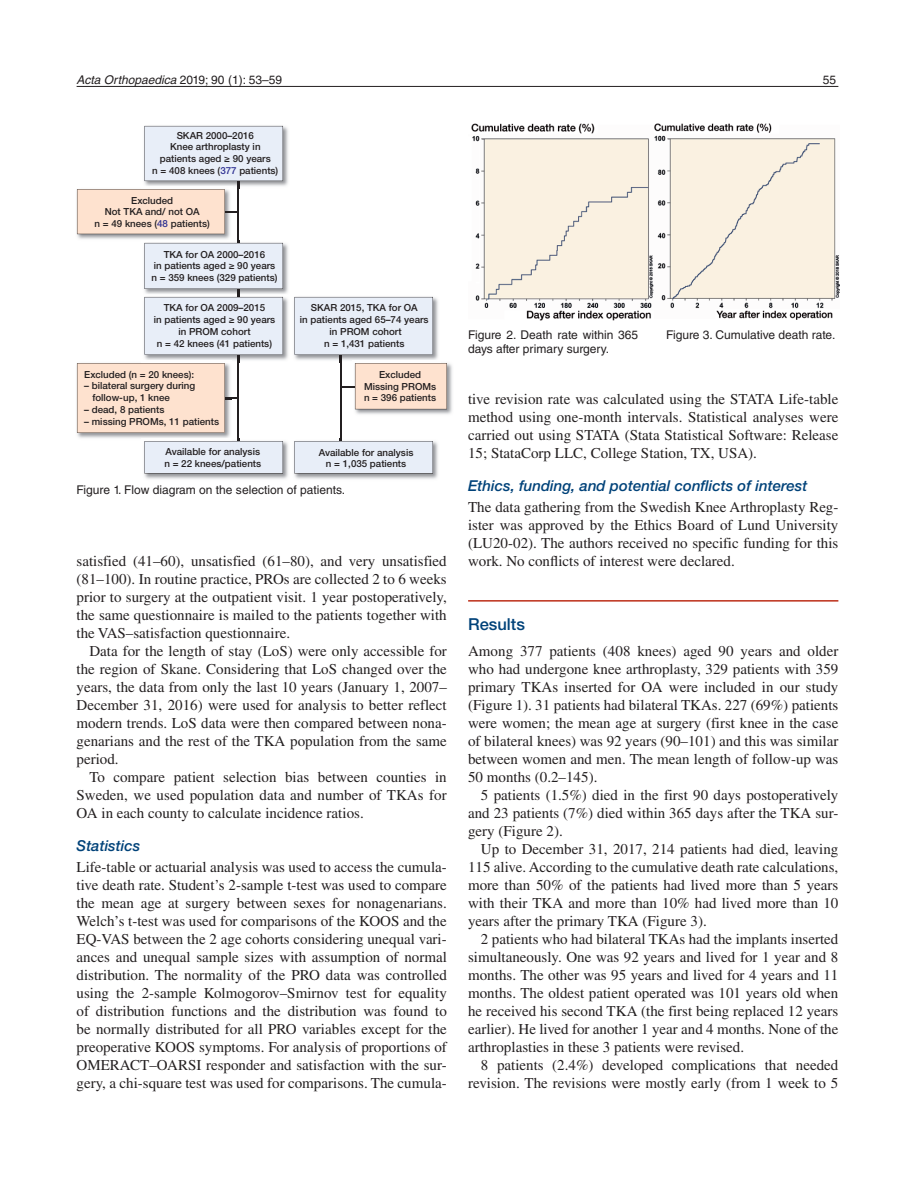
<style>
.page{position:relative;width:915px;height:1191px;background:#fff}
.page>*{position:absolute;margin:0;border:0;box-sizing:border-box;transform-origin:0 0}
.t1{font:500 16.5px "Helvetica Neue LT Std";color:#004279}
.t2{font:15px/18px "Times";color:#231f20;text-align:justify}
.t3{font:italic 500 15px "Helvetica Neue LT Std";color:#004279}
.t4{font:12px/13.5px "Helvetica LT Std";color:#231f20}
.t5{font:italic 12px "Helvetica";color:#231f20}
.t6{font:500 9.75px/11.7px "Helvetica Neue LTW1 G";color:#231f20;text-align:center}
.s1{font-family:"Helvetica LT Std";font-style:normal}
.s2{color:#2e3092}
</style>
<div class="page">
<hr style="left:77px;top:86px;width:761px;height:1px;background:#231f20">
<hr style="left:468px;top:600px;width:370px;height:1px;background:#bc2e18">
<img style="left:471px;top:123px;width:367px;height:197px">
<hr style="left:216px;top:211px;width:22px;height:2px;background:#231f20">
<hr style="left:216px;top:397px;width:22px;height:2px;background:#231f20">
<hr style="left:341px;top:386px;width:22px;height:2px;background:#231f20">
<hr style="left:237px;top:126px;width:2px;height:327px;background:#231f20">
<hr style="left:340px;top:319px;width:1px;height:132px;background:#231f20">
<img style="left:144px;top:125px;width:144px;height:63px">
<img style="left:237px;top:181px;width:2px;height:7px">
<div style="left:144px;top:126px;width:139px;height:55px;background:#e8eef8"></div>
<img style="left:76px;top:190px;width:154px;height:49px">
<img style="left:144px;top:187px;width:88px;height:1px">
<svg style="left:77px;top:189px;width:153px;height:45px;background:#f7ddcb"></svg>
<img style="left:76px;top:363px;width:154px;height:75px">
<svg style="left:77px;top:363px;width:155px;height:70px;background:#f8ddcc"></svg>
<img style="left:354px;top:363px;width:98px;height:51px">
<svg style="left:354px;top:363px;width:93px;height:46px;background:#f9decb"></svg>
<img style="left:144px;top:240px;width:144px;height:54px">
<img style="left:144px;top:240px;width:88px;height:1px">
<img style="left:144px;top:297px;width:144px;height:65px">
<img style="left:237px;top:354px;width:2px;height:8px">
<img style="left:144px;top:361px;width:88px;height:1px">
<svg style="left:144px;top:243px;width:139px;height:111px;background:#e3e8f2"></svg>
<img style="left:294px;top:296px;width:144px;height:66px">
<img style="left:352px;top:361px;width:86px;height:1px">
<div style="left:294px;top:297px;width:139px;height:57px;background:#e8eef8"></div>
<img style="left:144px;top:441px;width:144px;height:38px">
<svg style="left:144px;top:439px;width:139px;height:34px;background:#e5ebf4"></svg>
<img style="left:294px;top:441px;width:144px;height:38px">
<svg style="left:294px;top:439px;width:139px;height:34px;background:#e5eaf4"></svg>
<p class="t5" style="left:77px;top:72px;width:207px">Acta Orthopaedica <span class="s1">2019; 90 (1): 53–59</span></p>
<p class="t4" style="left:822px;top:73px;width:15px">55</p>
<p class="t6" style="left:152px;top:129px;width:127px">SKAR 2000–2016<br>Knee arthroplasty in patients aged ≥ 90 years<br>n = 408 knees (<span class="s2">377</span> patients)</p>
<p class="t6" style="left:94px;top:194px;width:117px">Excluded<br>Not TKA and/ not OA<br>n = 49 knees (<span class="s2">48</span> patients)</p>
<p class="t6" style="left:151px;top:248px;width:127px">TKA for OA 2000–2016<br>in patients aged ≥ 90 years n = 359 knees (329 patients)</p>
<p class="t6" style="left:154px;top:302px;width:123px">TKA for OA 2009–2015<br>in patients aged ≥ 90 years in PROM cohort<br>n = 42 knees (41 patients)</p>
<p class="t6" style="left:300px;top:302px;width:130px">SKAR 2015, TKA for OA<br>in patients aged 65–74 years in PROM cohort<br>n = 1,431 patients</p>
<p class="t6" style="left:364px;top:368px;width:74px">Excluded<br>Missing PROMs n = 396 patients</p>
<p class="t6" style="left:84px;top:368px;width:111px">Excluded (n = 20 knees):</p>
<p class="t6" style="left:92px;top:380px;width:104px;text-align:left;text-indent:-8px">– bilateral surgery during follow-up, 1 knee</p>
<p class="t6" style="left:84px;top:403px;width:82px">– dead, 8 patients</p>
<p class="t6" style="left:84px;top:415px;width:136px">– missing PROMs, 11 patients</p>
<p class="t6" style="left:164px;top:446px;width:98px;text-align:left">Available for analysis n = 22 knees/patients</p>
<p class="t6" style="left:319px;top:446px;width:96px">Available for analysis n = 1,035 patients</p>
<p class="t4" style="left:77px;top:483px;width:270px">Figure 1. Flow diagram on the selection of patients.</p>
<p class="t2" style="left:77px;top:551px;width:371px">satisfied (41–60), unsatisfied (61–80), and very unsatisfied (81–100). In routine practice, PROs are collected 2 to 6 weeks prior to surgery at the outpatient visit. 1 year postoperatively, the same questionnaire is mailed to the patients together with the VAS–satisfaction questionnaire.</p>
<p class="t2" style="left:77px;top:641px;width:371px;text-indent:13px">Data for the length of stay (LoS) were only accessible for the region of Skane. Considering that LoS changed over the years, the data from only the last 10 years (January 1, 2007– December 31, 2016) were used for analysis to better reflect modern trends. LoS data were then compared between nona&shy;genarians and the rest of the TKA population from the same period.</p>
<p class="t2" style="left:77px;top:767px;width:371px;text-indent:13px">To compare patient selection bias between counties in Sweden, we used population data and number of TKAs for OA in each county to calculate incidence ratios.</p>
<p class="t3" style="left:77px;top:836px;width:65px">Statistics</p>
<p class="t2" style="left:77px;top:857px;width:371px">Life-table or actuarial analysis was used to access the cumula&shy;tive death rate. Student’s 2-sample t-test was used to compare the mean age at surgery between sexes for nonagenarians.<br>Welch’s t-test was used for comparisons of the KOOS and the EQ-VAS between the 2 age cohorts considering unequal vari&shy;ances and unequal sample sizes with assumption of normal distribution. The normality of the PRO data was controlled using the 2-sample Kolmogorov–Smirnov test for equality of distribution functions and the distribution was found to be normally distributed for all PRO variables except for the preoperative KOOS symptoms. For analysis of proportions of OMERACT–OARSI responder and satisfaction with the sur&shy;gery, a chi-square test was used for comparisons. The cumula-</p>
<p class="t4" style="left:468px;top:328px;width:172px">Figure 2. Death rate within 365 days after primary surgery.</p>
<p class="t4" style="left:666px;top:328px;width:171px">Figure 3. Cumulative death rate.</p>
<p class="t2" style="left:468px;top:389px;width:371px">tive revision rate was calculated using the STATA Life-table method using one-month intervals. Statistical analyses were carried out using STATA (Stata Statistical Software: Release 15; StataCorp LLC, College Station, TX, USA).</p>
<p class="t3" style="left:468px;top:476px;width:340px">Ethics, funding, and potential conflicts of interest</p>
<p class="t2" style="left:468px;top:497px;width:371px">The data gathering from the Swedish Knee Arthroplasty Reg&shy;ister was approved by the Ethics Board of Lund University (LU20-02). The authors received no specific funding for this work. No conflicts of interest were declared.</p>
<p class="t1" style="left:468px;top:614px;width:58px">Results</p>
<p class="t2" style="left:468px;top:641px;width:371px">Among 377 patients (408 knees) aged 90 years and older who had undergone knee arthroplasty, 329 patients with 359 primary TKAs inserted for OA were included in our study (Figure 1). 31 patients had bilateral TKAs. 227 (69%) patients were women; the mean age at surgery (first knee in the case of bilateral knees) was 92 years (90–101) and this was similar between women and men. The mean length of follow-up was 50 months (0.2–145).</p>
<p class="t2" style="left:468px;top:785px;width:371px;text-indent:13px">5 patients (1.5%) died in the first 90 days postoperatively and 23 patients (7%) died within 365 days after the TKA sur&shy;gery (Figure 2).</p>
<p class="t2" style="left:468px;top:839px;width:371px;text-indent:13px">Up to December 31, 2017, 214 patients had died, leaving 115 alive. According to the cumulative death rate calculations, more than 50% of the patients had lived more than 5 years with their TKA and more than 10% had lived more than 10 years after the primary TKA (Figure 3).</p>
<p class="t2" style="left:468px;top:929px;width:371px;text-indent:13px">2 patients who had bilateral TKAs had the implants inserted simultaneously. One was 92 years and lived for 1 year and 8 months. The other was 95 years and lived for 4 years and 11 months. The oldest patient operated was 101 years old when he received his second TKA (the first being replaced 12 years earlier). He lived for another 1 year and 4 months. None of the arthroplasties in these 3 patients were revised.</p>
<p class="t2" style="left:468px;top:1055px;width:371px;text-align:right">8 patients (2.4%) developed complications that needed revision. The revisions were mostly early (from 1 week to 5</p>
</div>
